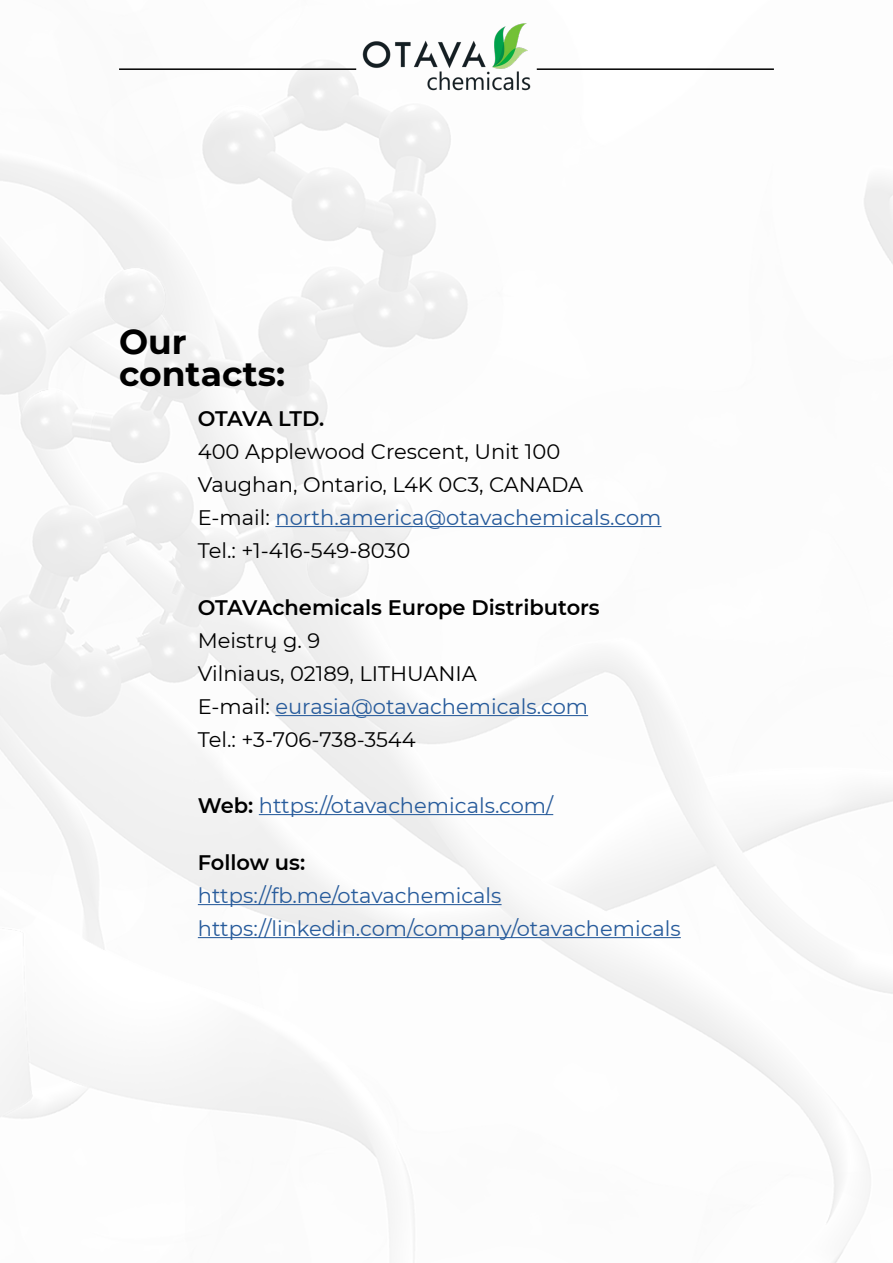
<style>
.page{position:relative;width:893px;height:1263px;background:#fff}
.page>*{position:absolute;margin:0;border:0;box-sizing:border-box;transform-origin:0 0}
.t1{font:700 34.5px/31.5px "Montserrat";color:#000}
.t2{font:21px/33px "Montserrat";color:#000}
.t3{font:21px/33px "Montserrat";color:#275b9b}
.t4{font:600 21px "Montserrat";color:#000}
.t5{font:600 21px "Montserrat";letter-spacing:-.035em;color:#000}
.s1{color:#275b9b}
.s2{font-weight:600;color:#000}
</style>
<div class="page">
<hr style="left:537px;top:68px;width:237px;height:2px;background:#000">
<hr style="left:119px;top:68px;width:237px;height:2px;background:#000">
<img style="left:356px;top:23px;width:181px;height:70px">
<hr style="left:275px;top:526px;width:386px;height:1px;background:#275b9b">
<hr style="left:275px;top:715px;width:313px;height:1px;background:#275b9b">
<hr style="left:259px;top:814px;width:294px;height:1px;background:#275b9b">
<hr style="left:198px;top:904px;width:304px;height:1px;background:#275b9b">
<hr style="left:198px;top:937px;width:483px;height:1px;background:#275b9b">
<h1 class="t1" style="left:119px;top:324px;width:168px">Our contacts:</h1>
<p class="t5" style="left:198px;top:404px;width:128px">OTAVA LTD.</p>
<p class="t2" style="left:198px;top:434px;width:465px">400 Applewood Crescent, Unit 100<br>Vaughan, Ontario, L4K 0C3, CANADA<br>E-mail: <span class="s1">north.america@otavachemicals.com </span>Tel.: +1-416-549-8030</p>
<p class="t4" style="left:198px;top:593px;width:403px">OTAVAchemicals Europe Distributors</p>
<p class="t2" style="left:198px;top:623px;width:392px">Meistrų g. 9<br>Vilniaus, 02189, LITHUANIA<br>E-mail: <span class="s1">eurasia@otavachemicals.com<br></span>Tel.: +3-706-738-3544</p>
<p class="t3" style="left:198px;top:788px;width:357px"><span class="s2">Web:</span> https://otavachemicals.com/</p>
<p class="t4" style="left:198px;top:847px;width:109px">Follow us:</p>
<p class="t3" style="left:198px;top:878px;width:484px">https://fb.me/otavachemicals https://linkedin.com/company/otavachemicals</p>
</div>
